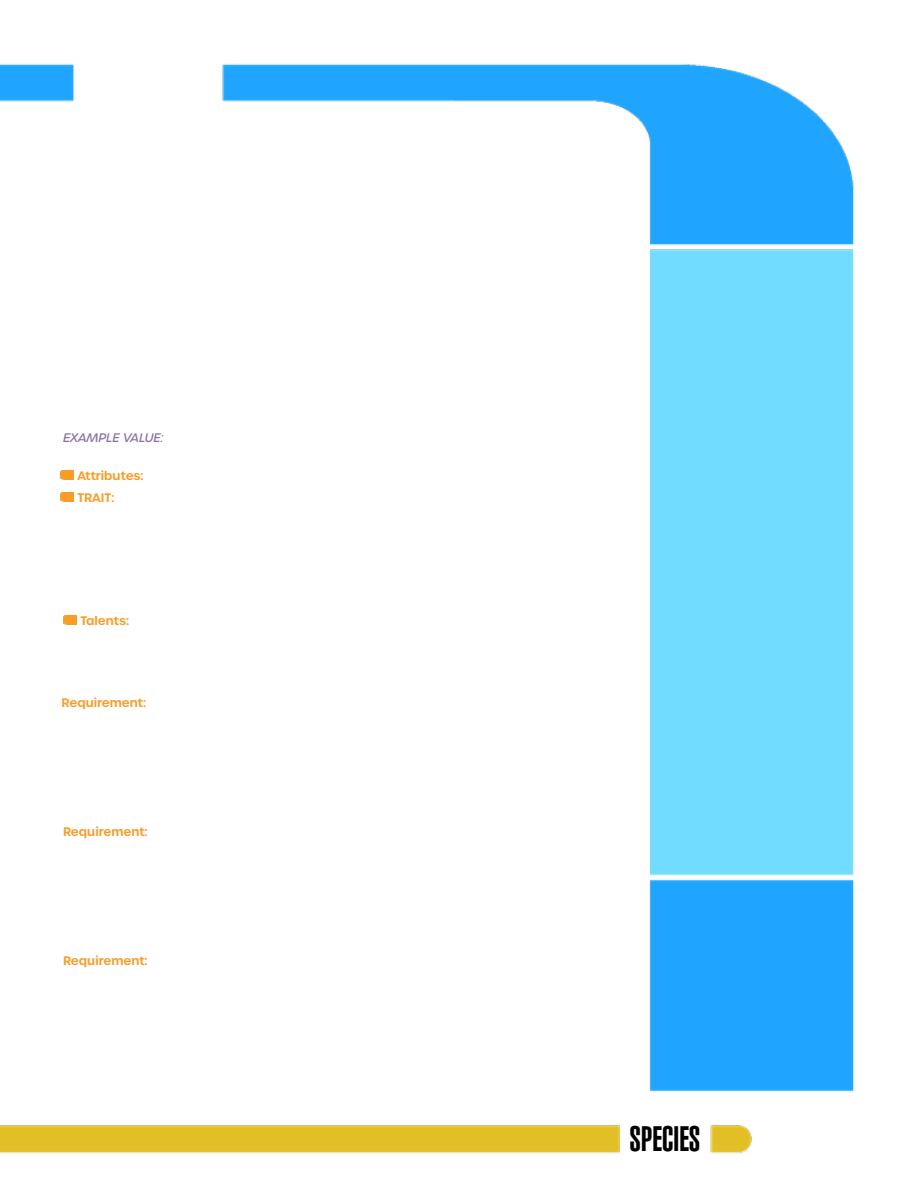
<style>
.page{position:relative;width:918px;height:1188px;background:#fff}
.page>*{position:absolute;margin:0;border:0;box-sizing:border-box;transform-origin:0 0}
.t1{font:ultra-condensed 34.5px "Context Ultra Condensed S Si";color:#000}
.t2{font:600 12px "Urbane";color:#f99d28}
.t3{font:italic 500 12px "Urbane";color:#8a71a8}
</style>
<div class="page">
<img style="left:1px;top:64px;width:853px;height:1090px">
<svg style="left:60px;top:492px;width:13px;height:10px"></svg>
<svg style="left:60px;top:471px;width:13px;height:9px"></svg>
<svg style="left:63px;top:616px;width:13px;height:9px"></svg>
<p class="t3" style="left:63px;top:430px;width:102px">EXAMPLE VALUE:</p>
<p class="t2" style="left:77px;top:467px;width:68px">Attributes:</p>
<p class="t2" style="left:77px;top:489px;width:39px">TRAIT:</p>
<p class="t2" style="left:80px;top:612px;width:50px">Talents:</p>
<p class="t2" style="left:62px;top:694px;width:86px">Requirement:</p>
<p class="t2" style="left:63px;top:823px;width:86px">Requirement:</p>
<p class="t2" style="left:63px;top:953px;width:86px">Requirement:</p>
<h1 class="t1" style="left:630px;top:1119px;width:72px">SPECIES</h1>
</div>
